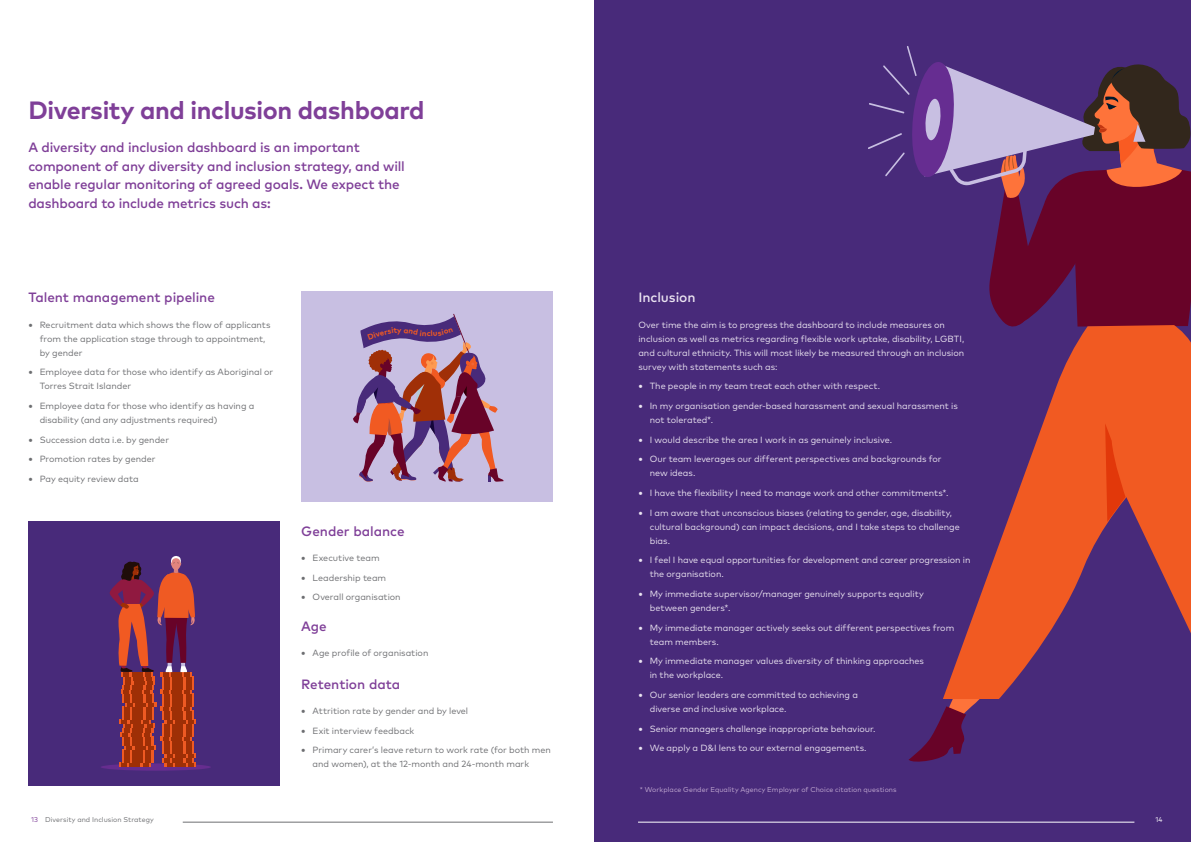
<style>
.page{position:relative;width:1191px;height:842px;background:#fff}
.page>*{position:absolute;margin:0;border:0;box-sizing:border-box;transform-origin:0 0}
.t1{font:700 25px "Mark OT";letter-spacing:-.015em;color:#7f3f98}
.t2{font:500 13.5px/18.5px "Mark OT";letter-spacing:-.01em;color:#7f3f98}
.t3{font:500 13.5px "Mark OT";letter-spacing:-.005em;color:#ebe4f1}
.t4{font:9px/14px "Mark OT";color:#ebe4f1}
.t5{font:9px/14px "Mark OT";color:#6d6e71}
.t6{font:700 7.9px "Mark OT";color:#f15a22}
.t7{font:7px "Mark OT";letter-spacing:.01em;color:#c1a9d1}
.t8{font:7px "Mark OT";letter-spacing:.01em;color:#6d6e71}
.t9{font:7px "Mark OT";color:#fff}
.s1{font-family:"Mark";font-weight:700;font-size:10px}
.s2{color:#7f3f98}
</style>
<div class="page">
<hr style="left:183px;top:822px;width:370px;height:1px;background:#6d6e71">
<div style="left:28px;top:521px;width:252px;height:264px;background:#482a7a"></div>
<div style="left:101px;top:763px;width:110px;height:8px;background:#662d8f;border-radius:50%"></div>
<div style="left:165px;top:762px;width:31px;height:5px;background:#ef5a23"></div>
<hr style="left:165px;top:754px;width:31px;height:4px;background:#ef5a23">
<div style="left:165px;top:719px;width:31px;height:5px;background:#ef5a23"></div>
<svg style="left:109px;top:556px;width:86px;height:211px"></svg>
<div style="left:301px;top:292px;width:251px;height:210px;background:#c8bfe2"></div>
<div style="left:594px;top:0;width:597px;height:842px;background:#482a7a"></div>
<svg style="left:991px;top:332px;width:200px;height:306px;fill:#f15a22"></svg>
<svg style="left:1091px;top:377px;width:100px;height:261px"></svg>
<svg style="left:908px;top:565px;width:138px;height:197px"></svg>
<svg style="left:868px;top:46px;width:323px;height:286px"></svg>
<hr style="left:638px;top:822px;width:496px;height:1px;background:#fff">
<svg style="left:353px;top:314px;width:151px;height:168px"></svg>
<h1 class="t1" style="left:28px;top:94px;width:398px">Diversity and inclusion dashboard</h1>
<h2 class="t2" style="left:28px;top:138px;width:378px">A diversity and inclusion dashboard is an important component of any diversity and inclusion strategy, and will enable regular monitoring of agreed goals. We expect the dashboard to include metrics such as:</h2>
<h2 class="t2" style="left:28px;top:288px;width:188px">Talent management pipeline</h2>
<p class="t5" style="left:40px;top:317px;width:232px;text-indent:-11px"><span class="s1">•</span> Recruitment data which shows the flow of applicants from the application stage through to appointment, by gender</p>
<p class="t5" style="left:40px;top:365px;width:235px;text-indent:-11px"><span class="s1">•</span> Employee data for those who identify as Aboriginal or<br>Torres Strait Islander</p>
<p class="t5" style="left:40px;top:399px;width:216px;text-indent:-11px"><span class="s1">•</span> Employee data for those who identify as having a disability (and any adjustments required)</p>
<p class="t5" style="left:28px;top:432px;width:142px"><span class="s1">•</span> Succession data i.e. by gender</p>
<p class="t5" style="left:28px;top:452px;width:129px"><span class="s1">•</span> Promotion rates by gender</p>
<p class="t5" style="left:28px;top:472px;width:112px"><span class="s1">•</span> Pay equity review data</p>
<p class="t8" style="left:31px;top:815px;width:124px"><span class="s2">13</span> Diversity and Inclusion Strategy</p>
<p class="t6" style="left:427px;top:328px;width:6px">c</p>
<h2 class="t2" style="left:301px;top:521px;width:105px">Gender balance</h2>
<p class="t5" style="left:301px;top:551px;width:80px"><span class="s1">•</span> Executive team</p>
<p class="t5" style="left:301px;top:570px;width:86px"><span class="s1">•</span> Leadership team</p>
<p class="t5" style="left:301px;top:590px;width:101px"><span class="s1">•</span> Overall organisation</p>
<h2 class="t2" style="left:301px;top:616px;width:27px">Age</h2>
<p class="t5" style="left:301px;top:646px;width:129px"><span class="s1">•</span> Age profile of organisation</p>
<h2 class="t2" style="left:301px;top:674px;width:100px">Retention data</h2>
<p class="t5" style="left:301px;top:704px;width:168px"><span class="s1">•</span> Attrition rate by gender and by level</p>
<p class="t5" style="left:301px;top:723px;width:115px"><span class="s1">•</span> Exit interview feedback</p>
<p class="t5" style="left:313px;top:743px;width:240px;text-indent:-11px"><span class="s1">•</span> Primary carer’s leave return to work rate (for both men and women), at the 12-month and 24-month mark</p>
<h2 class="t3" style="left:638px;top:289px;width:59px">Inclusion</h2>
<p class="t4" style="left:638px;top:317px;width:327px">Over time the aim is to progress the dashboard to include measures on inclusion as well as metrics regarding flexible work uptake, disability, LGBTI, and cultural ethnicity. This will most likely be measured through an inclusion survey with statements such as:</p>
<p class="t4" style="left:638px;top:379px;width:243px"><span class="s1">•</span> The people in my team treat each other with respect.</p>
<p class="t4" style="left:650px;top:399px;width:310px;text-indent:-11px"><span class="s1">•</span> In my organisation gender-based harassment and sexual harassment is not tolerated*.</p>
<p class="t4" style="left:638px;top:432px;width:255px"><span class="s1">•</span> I would describe the area I work in as genuinely inclusive.</p>
<p class="t4" style="left:650px;top:452px;width:293px;text-indent:-11px"><span class="s1">•</span> Our team leverages our different perspectives and backgrounds for new ideas.</p>
<p class="t4" style="left:638px;top:486px;width:311px"><span class="s1">•</span> I have the flexibility I need to manage work and other commitments*.</p>
<p class="t4" style="left:650px;top:505px;width:311px;text-indent:-11px"><span class="s1">•</span> I am aware that unconscious biases (relating to gender, age, disability, cultural background) can impact decisions, and I take steps to challenge bias.</p>
<p class="t4" style="left:650px;top:553px;width:322px;text-indent:-11px"><span class="s1">•</span> I feel I have equal opportunities for development and career progression in the organisation.</p>
<p class="t4" style="left:650px;top:587px;width:275px;text-indent:-11px"><span class="s1">•</span> My immediate supervisor/manager genuinely supports equality between genders*.</p>
<p class="t4" style="left:650px;top:620px;width:306px;text-indent:-11px"><span class="s1">•</span> My immediate manager actively seeks out different perspectives from team members.</p>
<p class="t4" style="left:650px;top:654px;width:276px;text-indent:-11px"><span class="s1">•</span> My immediate manager values diversity of thinking approaches in the workplace.</p>
<p class="t4" style="left:650px;top:688px;width:210px;text-indent:-11px"><span class="s1">•</span> Our senior leaders are committed to achieving a diverse and inclusive workplace.</p>
<p class="t4" style="left:638px;top:721px;width:239px"><span class="s1">•</span> Senior managers challenge inappropriate behaviour.</p>
<p class="t4" style="left:638px;top:741px;width:230px"><span class="s1">•</span> We apply a D&amp;I lens to our external engagements.</p>
<p class="t7" style="left:640px;top:785px;width:258px">* Workplace Gender Equality Agency Employer of Choice citation questions</p>
<p class="t9" style="left:1155px;top:815px;width:9px">14</p>
</div>
